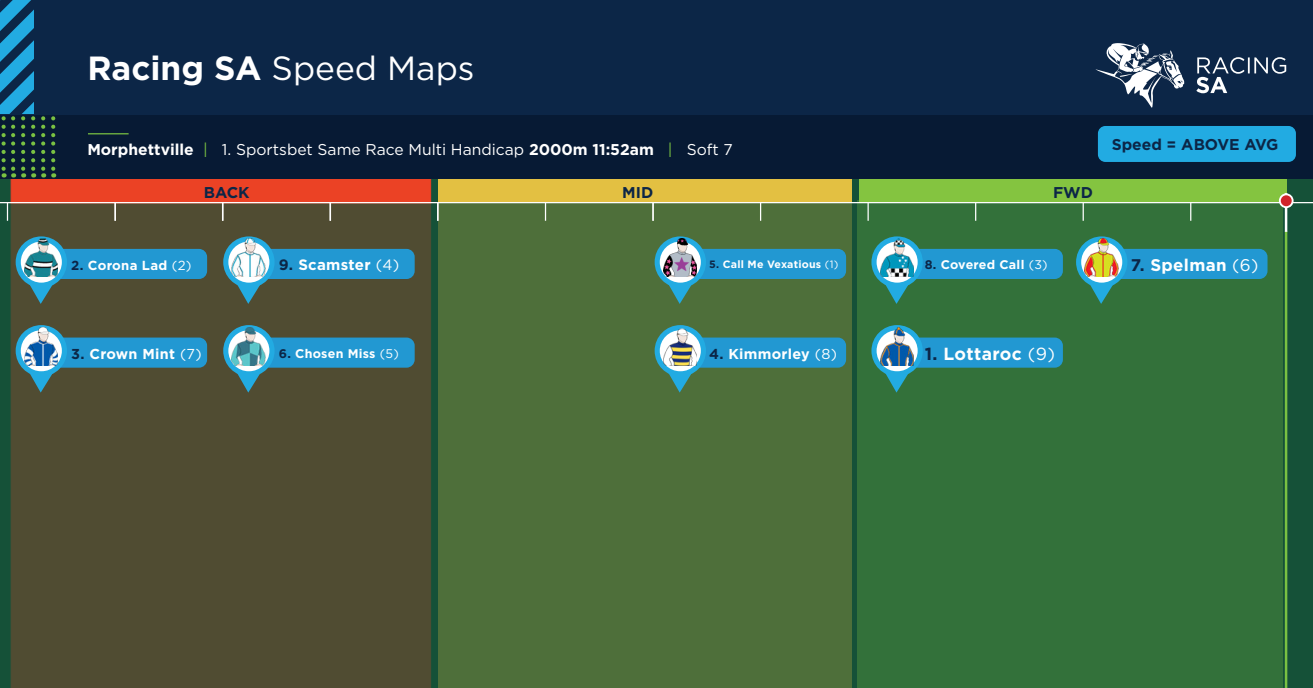
<style>
.page{position:relative;width:1313px;height:688px;background:#fff}
.page>*{position:absolute;margin:0;border:0;box-sizing:border-box;transform-origin:0 0}
.t1{font:33.5px "Gotham HTF";color:#fff}
.t2{font:700 17.5px "Gotham HTF";letter-spacing:.02em;color:#fff}
.t3{font:700 16.88px "Gotham HTF";letter-spacing:.02em;color:#fff}
.t4{font:15.62px "Gotham";color:#fff}
.t5{font:700 15.62px "Gotham HTF";color:#0c2647}
.t6{font:700 15px "Gotham HTF";letter-spacing:.02em;color:#fff}
.t7{font:700 14.38px "Gotham HTF";letter-spacing:.02em;color:#fff}
.t8{font:700 13.12px "Gotham HTF";letter-spacing:.02em;color:#fff}
.t9{font:700 12.5px "Gotham HTF";letter-spacing:.02em;color:#fff}
.t10{font:700 10.62px "Gotham HTF";letter-spacing:.02em;color:#fff}
.s1{font-weight:700}
.s2{font-family:"Gotham HTF";font-weight:700}
.s3{font-family:"Gotham HTF";color:#79c142}
.s4{font-family:"Gotham HTF"}
.s5{color:#0c2647}
.s6{font-family:"Gotham";font-weight:400}
</style>
<div class="page">
<div style="left:0;top:149px;width:1312px;height:539px;background:#155138"></div>
<div style="left:11px;top:203px;width:420px;height:485px;background:#504c32"></div>
<div style="left:11px;top:178px;width:420px;height:25px;background:#eb4225;border:1px solid #eb3e26"></div>
<div style="left:438px;top:178px;width:413px;height:25px;background:#e3c042"></div>
<div style="left:858px;top:178px;width:428px;height:25px;background:#84c440"></div>
<div style="left:438px;top:203px;width:413px;height:485px;background:#4e6f3a"></div>
<div style="left:857px;top:200px;width:426px;height:488px;background:#33713a"></div>
<div style="left:0;top:0;width:1312px;height:178px;background:#0c2647"></div>
<hr style="left:0;top:202px;width:1312px;height:1px;background:#fff">
<div style="left:0;top:115px;width:1312px;height:63px;background:#071a34"></div>
<svg style="left:545px;top:203px;width:1px;height:18px"></svg>
<hr style="left:88px;top:133px;width:41px;height:1px;background:#79c142">
<svg style="left:1196px;top:57px;width:90px;height:36px"></svg>
<svg style="left:1095px;top:43px;width:89px;height:65px"></svg>
<svg style="left:652px;top:203px;width:1px;height:18px"></svg>
<svg style="left:760px;top:203px;width:1px;height:18px"></svg>
<svg style="left:867px;top:203px;width:1px;height:18px"></svg>
<svg style="left:975px;top:203px;width:1px;height:18px"></svg>
<svg style="left:1082px;top:203px;width:1px;height:18px"></svg>
<svg style="left:1190px;top:203px;width:1px;height:18px"></svg>
<svg style="left:41px;top:116px;width:4px;height:61px"></svg>
<svg style="left:51px;top:116px;width:4px;height:61px"></svg>
<svg style="left:0;top:0;width:35px;height:177px"></svg>
<hr style="left:1284px;top:231px;width:3px;height:457px;background:#79c142">
<hr style="left:1284px;top:193px;width:3px;height:39px;background:#fff">
<div style="left:1279px;top:194px;width:13px;height:13px;background:#d1232a;border-radius:50%"></div>
<div style="left:1278px;top:193px;width:15px;height:15px;border:2px solid #fff;border-radius:50%"></div>
<svg style="left:7px;top:203px;width:1px;height:18px"></svg>
<svg style="left:114px;top:203px;width:2px;height:18px"></svg>
<svg style="left:222px;top:203px;width:1px;height:18px"></svg>
<svg style="left:329px;top:203px;width:2px;height:18px"></svg>
<svg style="left:437px;top:203px;width:1px;height:18px"></svg>
<svg style="left:16px;top:325px;width:191px;height:67px;background:#3f717c"></svg>
<img style="left:24px;top:327px;width:34px;height:38px">
<svg style="left:16px;top:236px;width:191px;height:68px;background:#3f717b"></svg>
<img style="left:24px;top:238px;width:34px;height:38px">
<svg style="left:223px;top:325px;width:192px;height:67px;background:#3f717c"></svg>
<img style="left:232px;top:327px;width:33px;height:38px">
<svg style="left:223px;top:236px;width:192px;height:68px;background:#40717b"></svg>
<img style="left:232px;top:238px;width:33px;height:38px">
<svg style="left:1076px;top:236px;width:191px;height:68px"></svg>
<img style="left:1084px;top:238px;width:34px;height:38px">
<svg style="left:654px;top:325px;width:192px;height:67px"></svg>
<img style="left:663px;top:327px;width:34px;height:38px">
<svg style="left:654px;top:236px;width:192px;height:68px"></svg>
<img style="left:663px;top:238px;width:34px;height:38px">
<svg style="left:871px;top:236px;width:192px;height:68px"></svg>
<img style="left:880px;top:238px;width:33px;height:38px">
<svg style="left:871px;top:325px;width:192px;height:67px"></svg>
<img style="left:880px;top:327px;width:33px;height:38px">
<div style="left:1098px;top:126px;width:197px;height:36px;background:#22abe2;border-radius:8px"></div>
<p class="t1" style="left:87px;top:49px;width:389px"><span class="s1">Racing SA</span> Speed Maps</p>
<p class="t4" style="left:87px;top:141px;width:647px"><span class="s2">Morphettville</span> <span class="s3">|</span> <span class="s4">1.</span> Sportsbet Same Race Multi Handicap <span class="s2">2000m 11:52am</span> <span class="s3">|</span> Soft 7</p>
<p class="t5" style="left:204px;top:184px;width:47px">BACK</p>
<p class="t5" style="left:622px;top:183px;width:33px">MID</p>
<p class="t5" style="left:1053px;top:184px;width:41px">FWD</p>
<p class="t5" style="left:1111px;top:135px;width:168px">Speed = ABOVE AVG</p>
<p class="t8" style="left:71px;top:257px;width:122px"><span class="s5">2.</span> Corona Lad <span class="s6">(2)</span></p>
<p class="t7" style="left:71px;top:345px;width:132px"><span class="s5">3.</span> Crown Mint <span class="s6">(7)</span></p>
<p class="t6" style="left:279px;top:256px;width:122px"><span class="s5">9.</span> Scamster <span class="s6">(4)</span></p>
<p class="t3" style="left:1130px;top:255px;width:129px"><span class="s5">7.</span> Spelman <span class="s6">(6)</span></p>
<p class="t10" style="left:709px;top:258px;width:131px"><span class="s5">5.</span> Call Me Vexatious <span class="s6">(1)</span></p>
<p class="t9" style="left:924px;top:257px;width:124px"><span class="s5">8.</span> Covered Call <span class="s6">(3)</span></p>
<p class="t9" style="left:279px;top:346px;width:121px"><span class="s5">6.</span> Chosen Miss <span class="s6">(5)</span></p>
<p class="t7" style="left:709px;top:345px;width:129px"><span class="s5">4.</span> Kimmorley <span class="s6">(8)</span></p>
<p class="t2" style="left:924px;top:343px;width:132px"><span class="s5">1.</span> Lottaroc <span class="s6">(9)</span></p>
</div>
